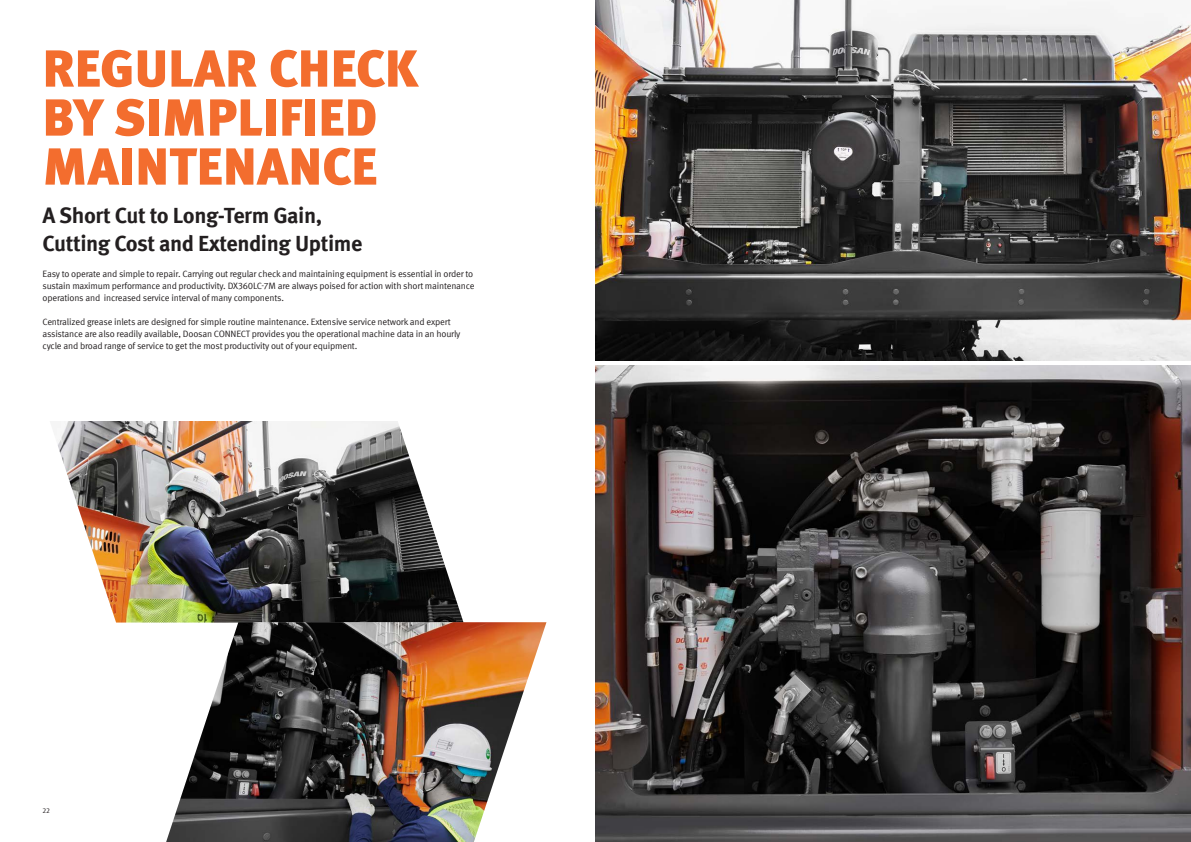
<style>
.page{position:relative;width:1191px;height:842px;background:#fff}
.page>*{position:absolute;margin:0;border:0;box-sizing:border-box;transform-origin:0 0}
.t1{font:900 52px/49px "Meta Pro";color:#f36d2e}
.t2{font:700 22px "Meta Pro";letter-spacing:-.02em;color:#231f20}
.t3{font:9.2px/12px "Meta Pro";letter-spacing:-.02em;color:#231f20}
.t4{font:7px "Meta Pro";color:#231f20}
</style>
<div class="page">
<img style="left:58px;top:421px;width:405px;height:201px">
<img style="left:166px;top:622px;width:380px;height:220px">
<img style="left:595px;top:365px;width:596px;height:477px">
<img style="left:595px;top:0;width:596px;height:361px">
<p class="t1" style="left:43px;top:41px;width:377px">REGULAR CHECK<br>BY SIMPLIFIED<br>MAINTENANCE</p>
<p class="t2" style="left:43px;top:198px;width:281px">A Short Cut to Long-Term Gain,</p>
<p class="t2" style="left:43px;top:226px;width:321px">Cutting Cost and Extending Uptime</p>
<p class="t3" style="left:43px;top:267px;width:433px">Easy to operate and simple to repair. Carrying out regular check and maintaining equipment is essential in order to sustain maximum performance and productivity. DX360LC-7M are always poised for action with short maintenance operations and increased service interval of many components.</p>
<p class="t3" style="left:43px;top:315px;width:419px">Centralized grease inlets are designed for simple routine maintenance. Extensive service network and expert assistance are also readily available, Doosan CONNECT provides you the operational machine data in an hourly cycle and broad range of service to get the most productivity out of your equipment.</p>
<p class="t4" style="left:43px;top:805px;width:9px">22</p>
</div>
